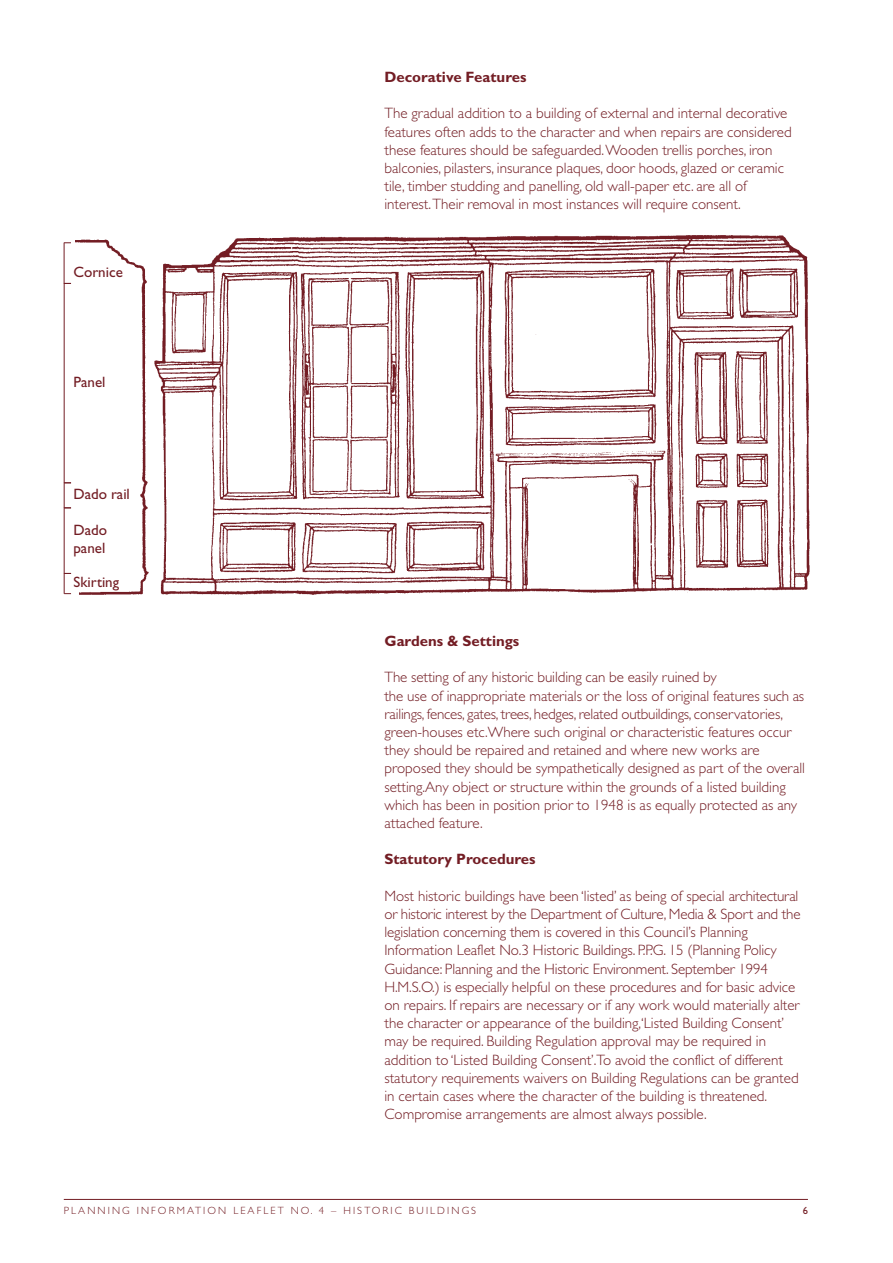
<style>
.page{position:relative;width:893px;height:1263px;background:#fff}
.page>*{position:absolute;margin:0;border:0;box-sizing:border-box;transform-origin:0 0}
.t1{font:300 15px/18.1px "Gill Sans";color:#731d24}
.t2{font:700 15px "Gill Sans";color:#731d24}
.t3{font:15px/18px "Gill Sans";color:#731d24}
.t4{font:300 10.5px "Gill Sans";letter-spacing:.2em;color:#731d24}
.t5{font:10.5px "Gill Sans";color:#731d24}
</style>
<div class="page">
<hr style="left:64px;top:1199px;width:744px;height:1px;background:#731d24">
<img style="left:154px;top:235px;width:656px;height:360px">
<img style="left:75px;top:239px;width:74px;height:356px">
<hr style="left:64px;top:243px;width:1px;height:41px;background:#731d24">
<hr style="left:64px;top:508px;width:1px;height:66px;background:#731d24">
<svg style="left:64px;top:573px;width:7px;height:21px"></svg>
<hr style="left:64px;top:283px;width:1px;height:200px;background:#731d24">
<svg style="left:64px;top:483px;width:7px;height:26px"></svg>
<p class="t3" style="left:73px;top:264px;width:51px">Cornice</p>
<p class="t3" style="left:73px;top:374px;width:34px">Panel</p>
<p class="t3" style="left:73px;top:486px;width:58px">Dado rail</p>
<p class="t3" style="left:73px;top:522px;width:35px">Dado panel</p>
<p class="t3" style="left:73px;top:574px;width:47px">Skirting</p>
<p class="t2" style="left:384px;top:71px;width:143px">Decorative Features</p>
<p class="t1" style="left:384px;top:106px;width:409px">The gradual addition to a building of external and internal decorative features often adds to the character and when repairs are considered these features should be safeguarded.Wooden trellis porches, iron balconies, pilasters, insurance plaques, door hoods, glazed or ceramic tile, timber studding and panelling, old wall-paper etc. are all of interest.Their removal in most instances will require consent.</p>
<p class="t2" style="left:384px;top:635px;width:136px">Gardens &amp; Settings</p>
<p class="t1" style="left:384px;top:670px;width:422px">The setting of any historic building can be easily ruined by<br>the use of inappropriate materials or the loss of original features such as railings, fences, gates, trees, hedges, related outbuildings, conservatories, green-houses etc.Where such original or characteristic features occur they should be repaired and retained and where new works are proposed they should be sympathetically designed as part of the overall setting.Any object or structure within the grounds of a listed building which has been in position prior to 1948 is as equally protected as any attached feature.</p>
<p class="t2" style="left:384px;top:854px;width:153px">Statutory Procedures</p>
<p class="t1" style="left:384px;top:888px;width:418px">Most historic buildings have been ‘listed’ as being of special architectural or historic interest by the Department of Culture, Media &amp; Sport and the legislation concerning them is covered in this Council’s Planning Information Leaflet No.3 Historic Buildings. P.P.G. 15 (Planning Policy Guidance: Planning and the Historic Environment. September 1994<br>H.M.S.O.) is especially helpful on these procedures and for basic advice on repairs. If repairs are necessary or if any work would materially alter the character or appearance of the building,‘Listed Building Consent’ may be required. Building Regulation approval may be required in addition to ‘Listed Building Consent’.To avoid the conflict of different statutory requirements waivers on Building Regulations can be granted in certain cases where the character of the building is threatened.<br>Compromise arrangements are almost always possible.</p>
<p class="t4" style="left:64px;top:1207px;width:414px">PLANNING INFORMATION LEAFLET NO. 4 – HISTORIC BUILDINGS</p>
<p class="t5" style="left:803px;top:1207px;width:7px">6</p>
</div>
